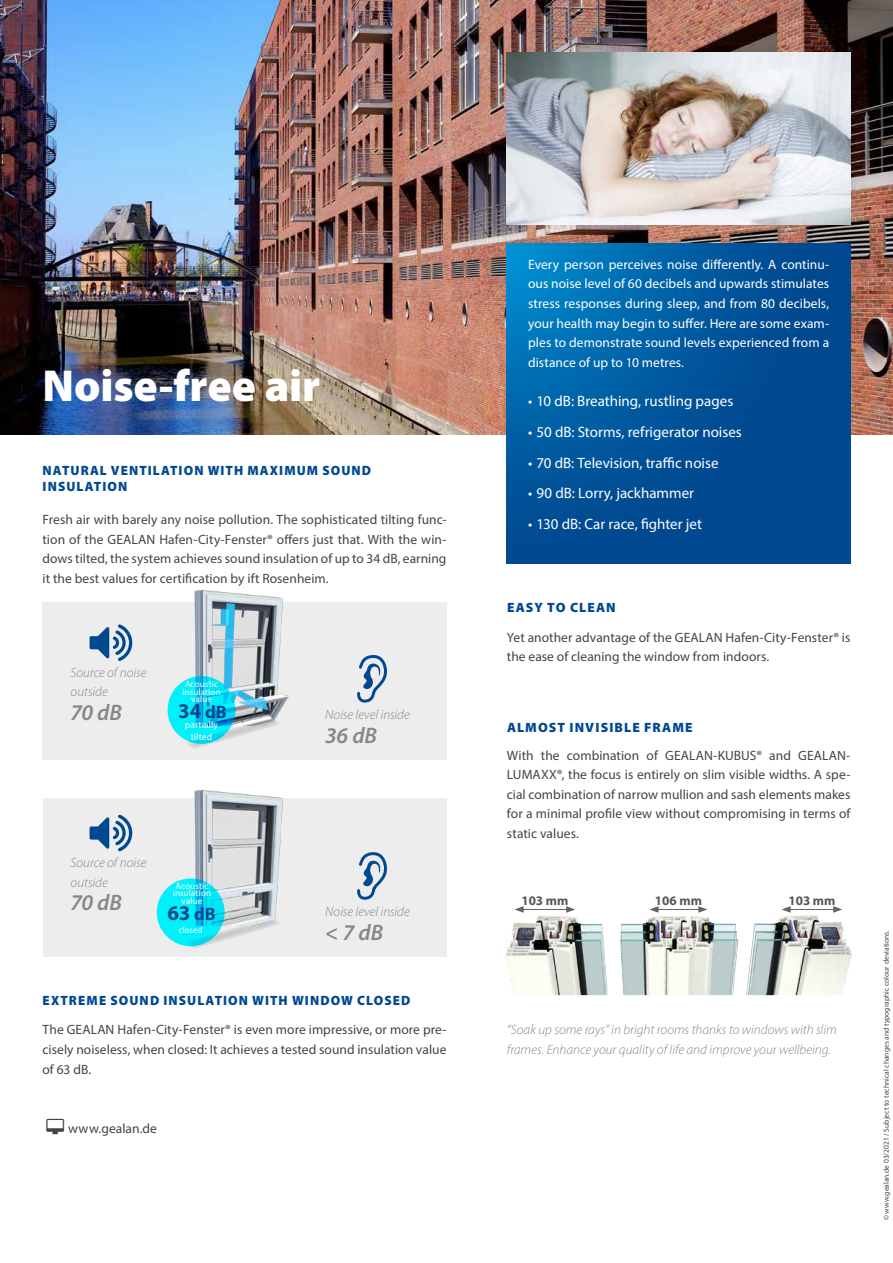
<style>
.page{position:relative;width:893px;height:1263px;background:#fff}
.page>*{position:absolute;margin:0;border:0;box-sizing:border-box;transform-origin:0 0}
.t1{font:900 45px "Myriad Pro";letter-spacing:-.005em;color:#fff}
.t2{font:italic 600 22.5px "Myriad Pro";color:#878787}
.t3{font:700 21px "Myriad Pro";color:#004991}
.t4{font:15px "Myriad Pro";color:#fff}
.t5{font:13.5px/19.6px "Myriad Pro";letter-spacing:.005em;color:#454444;text-align:justify}
.t6{font:13.5px/19.6px "Myriad Pro";letter-spacing:.005em;color:#fff;text-align:justify}
.t7{font:italic 300 13.5px/19.5px "Myriad Pro";color:#878787}
.t8{font:900 13.5px/16.2px "Myriad Pro";letter-spacing:.08em;color:#004991}
.t9{font:700 13.05px "Myriad Pro";color:#575756}
.t10{font:9.45px/11.4px "Myriad Pro";letter-spacing:.015em;color:#fff;text-align:center}
.t11{font:9px/7.5px "Myriad Pro";letter-spacing:.015em;color:#fff;text-align:center}
.t12{font:9px "Myriad Pro";letter-spacing:.015em;color:#fff;scale:.95 1}
.t13{font:7.5px "Myriad Pro";color:#454444}
.s1{font-size:18px}
</style>
<div class="page">
<img style="left:0;top:0;width:893px;height:434px">
<svg style="left:507px;top:243px;width:343px;height:320px;background:#00569c"></svg>
<img style="left:507px;top:53px;width:343px;height:172px">
<div style="left:43px;top:602px;width:404px;height:157px;background:#ededed"></div>
<svg style="left:184px;top:726px;width:89px;height:22px"></svg>
<img style="left:89px;top:590px;width:279px;height:136px">
<svg style="left:168px;top:676px;width:67px;height:68px;background:#00dbf2"></svg>
<svg style="left:90px;top:624px;width:42px;height:37px"></svg>
<svg style="left:357px;top:655px;width:30px;height:47px"></svg>
<div style="left:43px;top:799px;width:403px;height:158px;background:#ededed"></div>
<svg style="left:183px;top:926px;width:90px;height:22px"></svg>
<img style="left:76px;top:790px;width:324px;height:136px">
<svg style="left:90px;top:815px;width:42px;height:36px"></svg>
<svg style="left:357px;top:852px;width:30px;height:47px"></svg>
<svg style="left:157px;top:878px;width:68px;height:68px;background:#03e5f5"></svg>
<img style="left:505px;top:915px;width:347px;height:80px">
<hr style="left:521px;top:909px;width:48px;height:1px;background:#646363">
<svg style="left:566px;top:906px;width:9px;height:7px"></svg>
<svg style="left:515px;top:906px;width:9px;height:7px"></svg>
<hr style="left:788px;top:909px;width:48px;height:1px;background:#646363">
<svg style="left:833px;top:906px;width:9px;height:7px"></svg>
<svg style="left:782px;top:906px;width:9px;height:7px"></svg>
<hr style="left:656px;top:909px;width:45px;height:1px;background:#646363">
<svg style="left:698px;top:906px;width:9px;height:7px"></svg>
<svg style="left:649px;top:906px;width:10px;height:7px"></svg>
<h1 class="t1" style="left:43px;top:355px;width:279px">Noise-free air</h1>
<p class="t8" style="left:43px;top:462px;width:330px">NATURAL VENTILATION WITH MAXIMUM SOUND<br>INSULATION</p>
<p class="t5" style="left:43px;top:509px;width:405px">Fresh air with barely any noise pollution. The sophisticated tilting func&shy;tion of the GEALAN Hafen-City-Fenster® offers just that. With the win&shy;dows tilted, the system achieves sound insulation of up to 34 dB, earning it the best values for certification by ift Rosenheim.</p>
<p class="t7" style="left:71px;top:662px;width:77px">Source of noise outside</p>
<h2 class="t2" style="left:71px;top:698px;width:53px">70 dB</h2>
<p class="t7" style="left:325px;top:704px;width:86px">Noise level inside</p>
<h2 class="t2" style="left:325px;top:721px;width:53px">36 dB</h2>
<p class="t11" style="left:182px;top:680px;width:40px">Acoustic insulation value</p>
<p class="t10" style="left:185px;top:719px;width:35px">partially tilted</p>
<h3 class="t3" style="left:178px;top:697px;width:50px">34 <span class="s1">dB</span></h3>
<p class="t7" style="left:71px;top:853px;width:77px">Source of noise outside</p>
<h2 class="t2" style="left:71px;top:888px;width:53px">70 dB</h2>
<p class="t11" style="left:173px;top:881px;width:40px">Acoustic insulation value</p>
<p class="t12" style="left:179px;top:924px;width:27px">closed</p>
<h3 class="t3" style="left:168px;top:899px;width:50px">63 <span class="s1">dB</span></h3>
<p class="t7" style="left:325px;top:901px;width:86px">Noise level inside</p>
<h2 class="t2" style="left:325px;top:918px;width:59px">&lt; 7 dB</h2>
<p class="t8" style="left:43px;top:992px;width:369px">EXTREME SOUND INSULATION WITH WINDOW CLOSED</p>
<p class="t5" style="left:43px;top:1020px;width:405px">The GEALAN Hafen-City-Fenster® is even more impressive, or more pre&shy;cisely noiseless, when closed: It achieves a tested sound insulation value of 63 dB.</p>
<p class="t5" style="left:68px;top:1118px;width:90px">www.gealan.de</p>
<p class="t6" style="left:528px;top:254px;width:303px">Every person perceives noise differently. A continu&shy;ous noise level of 60 decibels and upwards stimulates stress responses during sleep, and from 80 decibels, your health may begin to suffer. Here are some exam&shy;ples to demonstrate sound levels experienced from a distance of up to 10 metres.</p>
<p class="t4" style="left:528px;top:392px;width:207px">• 10 dB: Breathing, rustling pages</p>
<p class="t4" style="left:528px;top:423px;width:215px">• 50 dB: Storms, refrigerator noises</p>
<p class="t4" style="left:528px;top:453px;width:192px">• 70 dB: Television, traffic noise</p>
<p class="t4" style="left:528px;top:484px;width:168px">• 90 dB: Lorry, jackhammer</p>
<p class="t4" style="left:528px;top:515px;width:175px">• 130 dB: Car race, fighter jet</p>
<p class="t8" style="left:507px;top:598px;width:110px">EASY TO CLEAN</p>
<p class="t5" style="left:507px;top:627px;width:345px">Yet another advantage of the GEALAN Hafen-City-Fenster® is the ease of cleaning the window from indoors.</p>
<p class="t8" style="left:507px;top:719px;width:187px">ALMOST INVISIBLE FRAME</p>
<p class="t5" style="left:507px;top:745px;width:345px">With the combination of GEALAN-KUBUS® and GEALAN-LUMAXX®, the focus is entirely on slim visible widths. A spe&shy;cial combination of narrow mullion and sash elements makes for a minimal profile view without compromising in terms of static values.</p>
<p class="t9" style="left:521px;top:892px;width:48px">103 mm</p>
<p class="t9" style="left:655px;top:892px;width:48px">106 mm</p>
<p class="t9" style="left:788px;top:892px;width:48px">103 mm</p>
<p class="t7" style="left:507px;top:1020px;width:331px">“Soak up some rays” in bright rooms thanks to windows with slim frames. Enhance your quality of life and improve your wellbeing.</p>
<p class="t13" style="left:882px;top:1220px;width:291px;rotate:-90deg">© www.gealan.de 03/2021 / Subject to technical changes and typographic colour deviations.</p>
</div>
